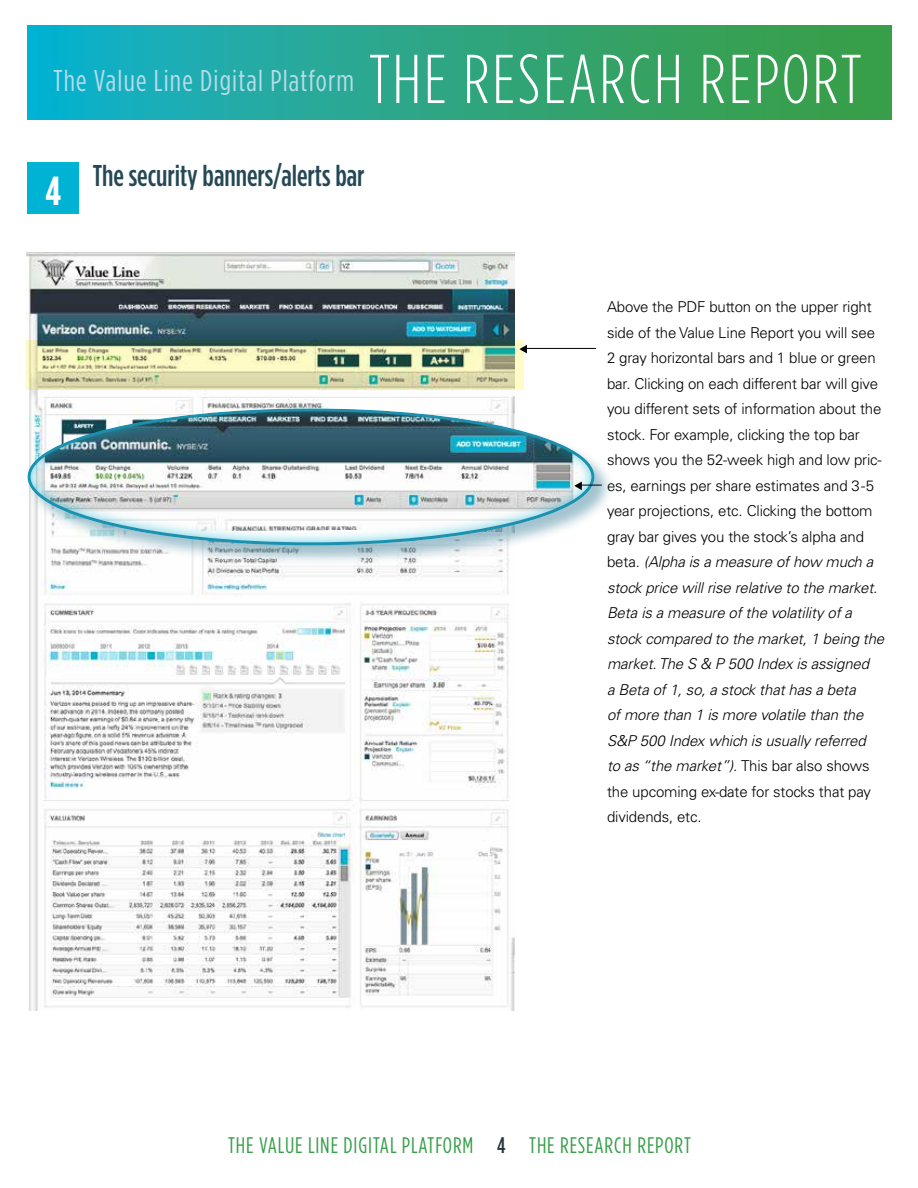
<style>
.page{position:relative;width:918px;height:1188px;background:#fff}
.page>*{position:absolute;margin:0;border:0;box-sizing:border-box;transform-origin:0 0}
.t1{font:300 69px "Gotham Condensed";letter-spacing:.04em;color:#fff}
.t2{font:700 40.5px "Gotham Condensed";color:#fff}
.t3{font:500 30px "Gotham Condensed";color:#254856}
.t4{font:30px "Gotham Condensed";letter-spacing:.04em;color:#b6dceb}
.t5{font:22.5px "Gotham Condensed";letter-spacing:.04em;color:#379f49}
.t6{font:300 15px/25.5px "Univers LT Std";letter-spacing:-.01em;color:#000}
.s1{font-style:italic}
.s2{font-weight:500;color:#2a323b}
</style>
<div class="page">
<svg style="left:27px;top:26px;width:864px;height:93px;background:#29a684"></svg>
<div style="left:27px;top:162px;width:52px;height:52px;background:#00b2d4"></div>
<img style="left:27px;top:252px;width:487px;height:759px">
<div style="left:27px;top:408px;width:587px;height:158px;background:#307a95;opacity:.45"></div>
<img style="left:27px;top:406px;width:570px;height:141px">
<svg style="left:27px;top:341px;width:497px;height:49px;background:#bdc49c"></svg>
<hr style="left:524px;top:348px;width:72px;height:1px;background:#000">
<svg style="left:519px;top:345px;width:8px;height:8px"></svg>
<svg style="left:574px;top:482px;width:28px;height:8px"></svg>
<h3 class="t4" style="left:53px;top:64px;width:302px">THE VALUE LINE DIGITAL PLATFORM</h3>
<h1 class="t1" style="left:369px;top:43px;width:467px">THE RESEARCH REPORT</h1>
<h2 class="t2" style="left:45px;top:168px;width:17px">4</h2>
<h3 class="t3" style="left:93px;top:159px;width:273px">The security banners/alerts bar</h3>
<p class="t6" style="left:607px;top:294px;width:279px">Above the PDF button on the upper right side of the Value Line Report you will see 2 gray horizontal bars and 1 blue or green bar. Clicking on each different bar will give you different sets of information about the stock. For example, clicking the top bar shows you the 52-week high and low pric&shy;es, earnings per share estimates and 3-5 year projections, etc. Clicking the bottom gray bar gives you the stock’s alpha and beta. <span class="s1">(Alpha is a measure of how much a stock price will rise relative to the market.<br>Beta is a measure of the volatility of a stock compared to the market, 1 being the market. The S &amp; P 500 Index is assigned<br>a Beta of 1, so, a stock that has a beta<br>of more than 1 is more volatile than the S&amp;P 500 Index which is usually referred<br>to as “the market”).</span> This bar also shows the upcoming ex-date for stocks that pay dividends, etc.</p>
<h3 class="t5" style="left:228px;top:1133px;width:464px">THE VALUE LINE DIGITAL PLATFORM <span class="s2">4</span> THE RESEARCH REPORT</h3>
</div>
